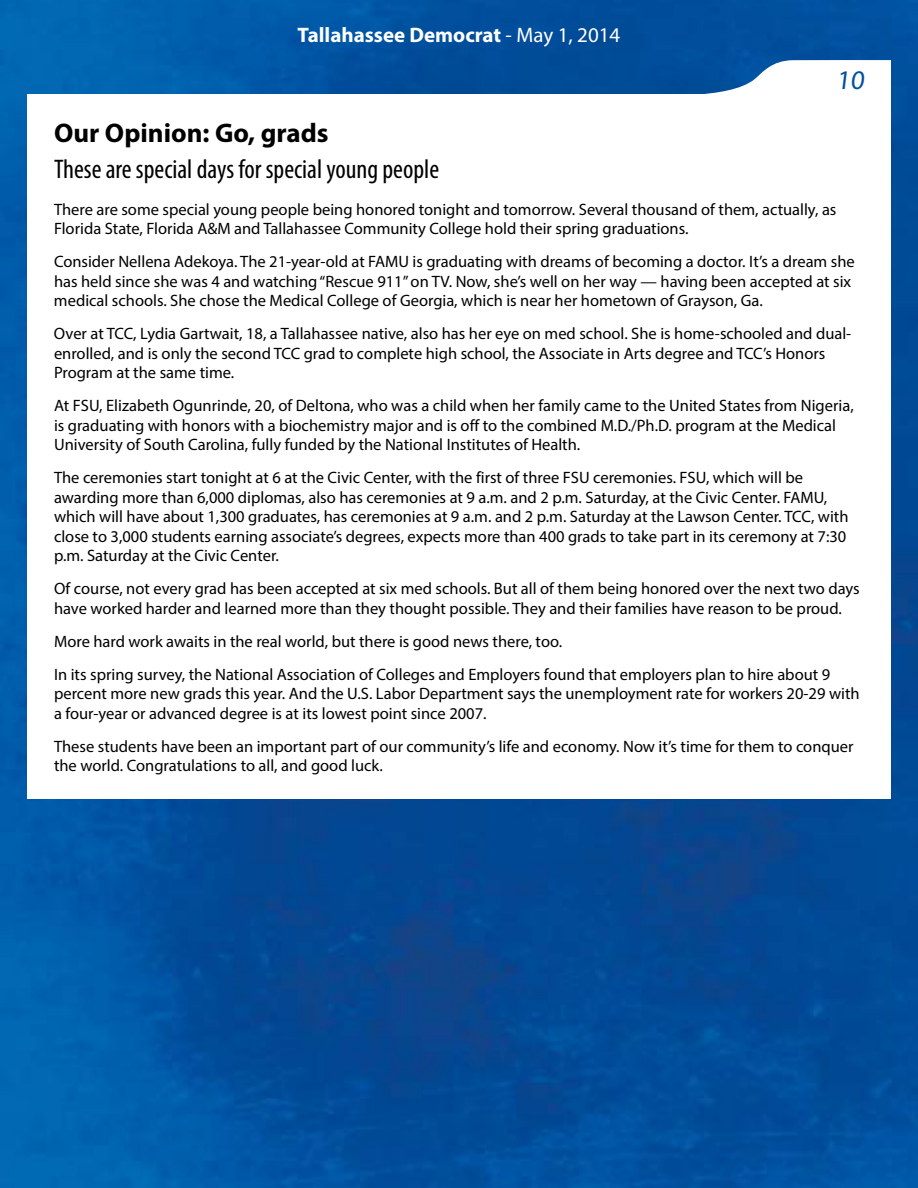
<style>
.page{position:relative;width:918px;height:1188px;background:#fff}
.page>*{position:absolute;margin:0;border:0;box-sizing:border-box;transform-origin:0 0}
.t1{font:condensed 27px "Myriad Pro";color:#000}
.t2{font:700 27px "Myriad Pro";color:#000}
.t3{font:27px "Myriad Pro";color:#00529c}
.t4{font:700 21px "Myriad Pro";color:#fff}
.t5{font:16.5px/19.5px "Myriad Pro";color:#000}
.s1{font-weight:400}
</style>
<div class="page">
<img style="left:0;top:0;width:918px;height:1188px">
<svg style="left:626px;top:60px;width:265px;height:34px"></svg>
<div style="left:27px;top:94px;width:864px;height:705px;background:#fff"></div>
<p class="t4" style="left:298px;top:22px;width:324px">Tallahassee Democrat <span class="s1">- May 1, 2014</span></p>
<h1 class="t3" style="left:836px;top:64px;width:33px">10</h1>
<h1 class="t2" style="left:54px;top:115px;width:276px">Our Opinion: Go, grads</h1>
<h1 class="t1" style="left:54px;top:153px;width:387px">These are special days for special young people</h1>
<p class="t5" style="left:54px;top:199px;width:784px">There are some special young people being honored tonight and tomorrow. Several thousand of them, actually, as<br>Florida State, Florida A&amp;M and Tallahassee Community College hold their spring graduations.</p>
<p class="t5" style="left:54px;top:252px;width:802px">Consider Nellena Adekoya. The 21-year-old at FAMU is graduating with dreams of becoming a doctor. It’s a dream she has held since she was 4 and watching“Rescue 911”on TV. Now, she’s well on her way — having been accepted at six medical schools. She chose the Medical College of Georgia, which is near her hometown of Grayson, Ga.</p>
<p class="t5" style="left:54px;top:324px;width:799px">Over at TCC, Lydia Gartwait, 18, a Tallahassee native, also has her eye on med school. She is home-schooled and dual&shy;enrolled, and is only the second TCC grad to complete high school, the Associate in Arts degree and TCC’s Honors<br>Program at the same time.</p>
<p class="t5" style="left:54px;top:396px;width:801px">At FSU, Elizabeth Ogunrinde, 20, of Deltona, who was a child when her family came to the United States from Nigeria, is graduating with honors with a biochemistry major and is off to the combined M.D./Ph.D. program at the Medical<br>University of South Carolina, fully funded by the National Institutes of Health.</p>
<p class="t5" style="left:54px;top:468px;width:796px">The ceremonies start tonight at 6 at the Civic Center, with the first of three FSU ceremonies. FSU, which will be awarding more than 6,000 diplomas, also has ceremonies at 9 a.m. and 2 p.m. Saturday, at the Civic Center. FAMU, which will have about 1,300 graduates, has ceremonies at 9 a.m. and 2 p.m. Saturday at the Lawson Center. TCC, with close to 3,000 students earning associate’s degrees, expects more than 400 grads to take part in its ceremony at 7:30 p.m. Saturday at the Civic Center.</p>
<p class="t5" style="left:54px;top:579px;width:807px">Of course, not every grad has been accepted at six med schools. But all of them being honored over the next two days have worked harder and learned more than they thought possible. They and their families have reason to be proud.</p>
<p class="t5" style="left:54px;top:625px;width:778px;line-height:33px">More hard work awaits in the real world, but there is good news there, too.<br>In its spring survey, the National Association of Colleges and Employers found that employers plan to hire about 9</p>
<p class="t5" style="left:54px;top:684px;width:807px">percent more new grads this year. And the U.S. Labor Department says the unemployment rate for workers 20-29 with a four-year or advanced degree is at its lowest point since 2007.</p>
<p class="t5" style="left:54px;top:736px;width:801px">These students have been an important part of our community’s life and economy. Now it’s time for them to conquer the world. Congratulations to all, and good luck.</p>
</div>
